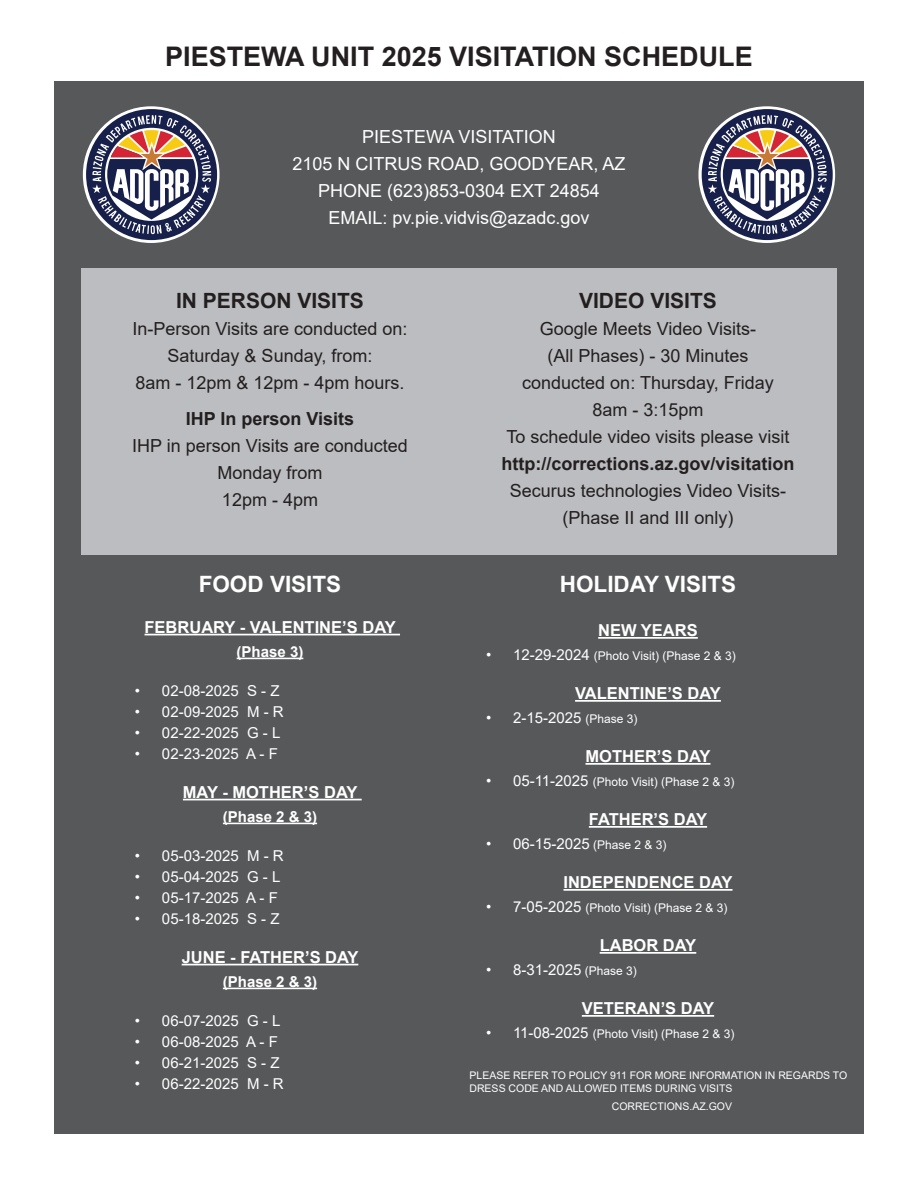
<style>
.page{position:relative;width:918px;height:1188px;background:#fff}
.page>*{position:absolute;margin:0;border:0;box-sizing:border-box;transform-origin:0 0}
.t1{font:700 27px "Arial";color:#231f20}
.t2{font:700 22.5px "Arial";color:#fff}
.t3{font:700 21px "Arial";color:#231f20}
.t4{font:18px/27px "Arial";color:#231f20;text-align:center}
.t5{font:18px/27px "Arial";color:#fff;text-align:center}
.t6{font:700 18px "Arial";color:#231f20}
.t7{font:700 16.5px "Arial";color:#fff}
.t8{font:15px "Arial";color:#fff}
.t9{font:700 15px "Arial";color:#fff}
.t10{font:12px "Arial";color:#fff}
.t11{font:10.5px/12.6px "Arial";color:#fff}
.s1{font-size:15px}
.s2{font-size:12px}
</style>
<div class="page">
<div style="left:54px;top:81px;width:810px;height:1053px;background:#57585a"></div>
<div style="left:81px;top:268px;width:756px;height:287px;background:#bcbdc0"></div>
<svg style="left:86px;top:109px;width:131px;height:131px"></svg>
<svg style="left:702px;top:109px;width:131px;height:131px"></svg>
<hr style="left:145px;top:634px;width:255px;height:1px;background:#fff">
<hr style="left:237px;top:658px;width:66px;height:1px;background:#fff">
<hr style="left:183px;top:799px;width:179px;height:1px;background:#fff">
<hr style="left:223px;top:823px;width:94px;height:1px;background:#fff">
<hr style="left:182px;top:964px;width:176px;height:1px;background:#fff">
<hr style="left:223px;top:988px;width:94px;height:1px;background:#fff">
<hr style="left:598px;top:637px;width:100px;height:2px;background:#fff">
<hr style="left:575px;top:700px;width:146px;height:2px;background:#fff">
<hr style="left:586px;top:763px;width:124px;height:2px;background:#fff">
<hr style="left:589px;top:826px;width:118px;height:2px;background:#fff">
<hr style="left:563px;top:889px;width:170px;height:2px;background:#fff">
<hr style="left:600px;top:952px;width:96px;height:2px;background:#fff">
<hr style="left:582px;top:1015px;width:132px;height:2px;background:#fff">
<h1 class="t1" style="left:165px;top:37px;width:589px">PIESTEWA UNIT 2025 VISITATION SCHEDULE</h1>
<p class="t5" style="left:292px;top:123px;width:335px">PIESTEWA VISITATION<br>2105 N CITRUS ROAD, GOODYEAR, AZ<br>PHONE (623)853-0304 EXT 24854<br>EMAIL: pv.pie.vidvis@azadc.gov</p>
<p class="t3" style="left:176px;top:286px;width:189px">IN PERSON VISITS</p>
<p class="t4" style="left:133px;top:315px;width:276px">In-Person Visits are conducted on:<br>Saturday &amp; Sunday, from:<br>8am - 12pm &amp; 12pm - 4pm hours.</p>
<p class="t6" style="left:186px;top:406px;width:170px">IHP In person Visits</p>
<p class="t4" style="left:132px;top:432px;width:277px">IHP in person Visits are conducted<br>Monday from<br>12pm - 4pm</p>
<p class="t2" style="left:199px;top:569px;width:144px">FOOD VISITS</p>
<p class="t7" style="left:145px;top:615px;width:253px">FEBRUARY - VALENTINE’S DAY</p>
<p class="t9" style="left:237px;top:641px;width:68px">(Phase 3)</p>
<p class="t8" style="left:135px;top:680px;width:146px">• 02-08-2025 S - Z</p>
<p class="t8" style="left:135px;top:701px;width:150px">• 02-09-2025 M - R</p>
<p class="t8" style="left:135px;top:722px;width:147px">• 02-22-2025 G - L</p>
<p class="t8" style="left:135px;top:743px;width:144px">• 02-23-2025 A - F</p>
<p class="t7" style="left:183px;top:780px;width:176px">MAY - MOTHER’S DAY</p>
<p class="t9" style="left:223px;top:806px;width:96px">(Phase 2 &amp; 3)</p>
<p class="t8" style="left:135px;top:845px;width:150px">• 05-03-2025 M - R</p>
<p class="t8" style="left:135px;top:866px;width:147px">• 05-04-2025 G - L</p>
<p class="t8" style="left:135px;top:887px;width:144px">• 05-17-2025 A - F</p>
<p class="t8" style="left:135px;top:908px;width:146px">• 05-18-2025 S - Z</p>
<p class="t7" style="left:182px;top:945px;width:178px">JUNE - FATHER’S DAY</p>
<p class="t9" style="left:223px;top:971px;width:96px">(Phase 2 &amp; 3)</p>
<p class="t8" style="left:135px;top:1010px;width:147px">• 06-07-2025 G - L</p>
<p class="t8" style="left:135px;top:1031px;width:144px">• 06-08-2025 A - F</p>
<p class="t8" style="left:135px;top:1052px;width:146px">• 06-21-2025 S - Z</p>
<p class="t8" style="left:135px;top:1073px;width:150px">• 06-22-2025 M - R</p>
<p class="t3" style="left:579px;top:286px;width:139px">VIDEO VISITS</p>
<p class="t4" style="left:506px;top:315px;width:285px">Google Meets Video Visits-<br>(All Phases) - 30 Minutes conducted on: Thursday, Friday<br>8am - 3:15pm<br>To schedule video visits please visit</p>
<p class="t6" style="left:501px;top:451px;width:295px">http://corrections.az.gov/visitation</p>
<p class="t4" style="left:510px;top:477px;width:278px">Securus technologies Video Visits-(Phase II and III only)</p>
<p class="t2" style="left:560px;top:569px;width:178px">HOLIDAY VISITS</p>
<p class="t7" style="left:598px;top:619px;width:101px">NEW YEARS</p>
<p class="t10" style="left:486px;top:648px;width:251px"><span class="s1">• 12-29-2024</span> (Photo Visit) (Phase 2 &amp; 3)</p>
<p class="t7" style="left:575px;top:682px;width:147px">VALENTINE’S DAY</p>
<p class="t8" style="left:486px;top:708px;width:153px">• 2-15-2025 <span class="s2">(Phase 3)</span></p>
<p class="t7" style="left:586px;top:745px;width:126px">MOTHER’S DAY</p>
<p class="t10" style="left:486px;top:774px;width:250px"><span class="s1">• 05-11-2025</span> (Photo Visit) (Phase 2 &amp; 3)</p>
<p class="t7" style="left:589px;top:808px;width:120px">FATHER’S DAY</p>
<p class="t8" style="left:486px;top:834px;width:182px">• 06-15-2025 <span class="s2">(Phase 2 &amp; 3)</span></p>
<p class="t7" style="left:563px;top:871px;width:171px">INDEPENDENCE DAY</p>
<p class="t10" style="left:486px;top:900px;width:243px"><span class="s1">• 7-05-2025</span> (Photo Visit) (Phase 2 &amp; 3)</p>
<p class="t7" style="left:600px;top:934px;width:98px">LABOR DAY</p>
<p class="t8" style="left:486px;top:960px;width:152px">• 8-31-2025 <span class="s2">(Phase 3)</span></p>
<p class="t7" style="left:582px;top:997px;width:134px">VETERAN’S DAY</p>
<p class="t10" style="left:486px;top:1026px;width:250px"><span class="s1">• 11-08-2025</span> (Photo Visit) (Phase 2 &amp; 3)</p>
<p class="t11" style="left:470px;top:1069px;width:379px">PLEASE REFER TO POLICY 911 FOR MORE INFORMATION IN REGARDS TO<br>DRESS CODE AND ALLOWED ITEMS DURING VISITS</p>
<p class="t11" style="left:612px;top:1100px;width:122px">CORRECTIONS.AZ.GOV</p>
</div>
